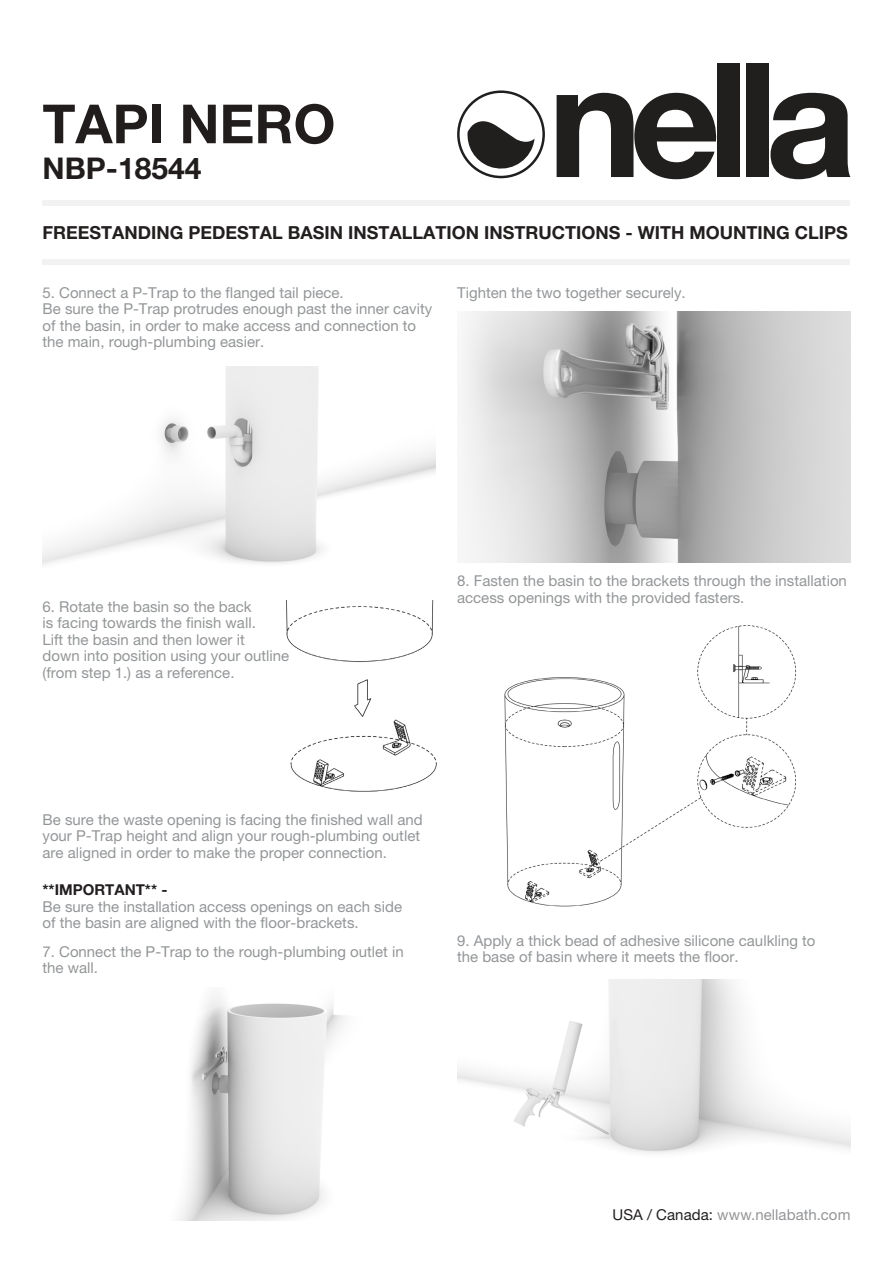
<style>
.page{position:relative;width:893px;height:1263px;background:#fff}
.page>*{position:absolute;margin:0;border:0;box-sizing:border-box;transform-origin:0 0}
.Product_Type{font:700 54px "Helvetica Neue LT Pro";color:#211d1d}
.Product_Type-2{font:700 30px "Helvetica Neue LT Pro";color:#211d1d}
.t1{font:700 18px "Helvetica Neue LT Pro";color:#231f1f}
.t2{font:15px/16.5px "Helvetica Neue LT Pro";color:#939698}
.t3{font:15px "Helvetica Neue LT Pro";letter-spacing:.005em;color:#939598}
.t4{font:700 15px "Helvetica Neue LT Pro";color:#231f20}
.s1{color:#231f20}
</style>
<div class="page">
<img style="left:286px;top:601px;width:151px;height:191px">
<div style="left:43px;top:200px;width:807px;height:5px;background:#f2f2f2"></div>
<div style="left:43px;top:259px;width:807px;height:6px;background:#f2f2f2"></div>
<svg style="left:557px;top:93px;width:161px;height:86px"></svg>
<div style="left:718px;top:64px;width:22px;height:113px;background:#211e1e"></div>
<div style="left:746px;top:64px;width:23px;height:113px;background:#211e1e"></div>
<svg style="left:770px;top:93px;width:80px;height:86px"></svg>
<svg style="left:457px;top:90px;width:88px;height:88px"></svg>
<img style="left:180px;top:995px;width:165px;height:225px">
<img style="left:504px;top:625px;width:293px;height:282px">
<img style="left:461px;top:311px;width:389px;height:251px">
<img style="left:457px;top:979px;width:393px;height:174px">
<img style="left:43px;top:367px;width:393px;height:198px">
<p class="Product_Type" style="left:43px;top:91px;width:294px">TAPI NERO</p>
<p class="Product_Type-2" style="left:43px;top:150px;width:160px">NBP-18544</p>
<p class="t1" style="left:43px;top:221px;width:807px">FREESTANDING PEDESTAL BASIN INSTALLATION INSTRUCTIONS - WITH MOUNTING CLIPS</p>
<p class="t2" style="left:43px;top:284px;width:391px">5. Connect a P-Trap to the flanged tail piece.<br>Be sure the P-Trap protrudes enough past the inner cavity of the basin, in order to make access and connection to the main, rough-plumbing easier.</p>
<p class="t2" style="left:457px;top:284px;width:230px">Tighten the two together securely.</p>
<p class="t2" style="left:43px;top:598px;width:248px">6. Rotate the basin so the back<br>is facing towards the finish wall.<br>Lift the basin and then lower it<br>down into position using your outline (from step 1.) as a reference.</p>
<p class="t2" style="left:457px;top:572px;width:391px">8. Fasten the basin to the brackets through the installation access openings with the provided fasters.</p>
<p class="t2" style="left:43px;top:811px;width:382px">Be sure the waste opening is facing the finished wall and your P-Trap height and align your rough-plumbing outlet are aligned in order to make the proper connection.</p>
<p class="t4" style="left:43px;top:880px;width:126px">**IMPORTANT** -</p>
<p class="t2" style="left:43px;top:898px;width:361px">Be sure the installation access openings on each side of the basin are aligned with the floor-brackets.</p>
<p class="t2" style="left:43px;top:943px;width:363px">7. Connect the P-Trap to the rough-plumbing outlet in the wall.</p>
<p class="t2" style="left:457px;top:932px;width:360px">9. Apply a thick bead of adhesive silicone caulkling to the base of basin where it meets the floor.</p>
<p class="t3" style="left:613px;top:1206px;width:239px"><span class="s1">USA / Canada:</span> www.nellabath.com</p>
</div>
